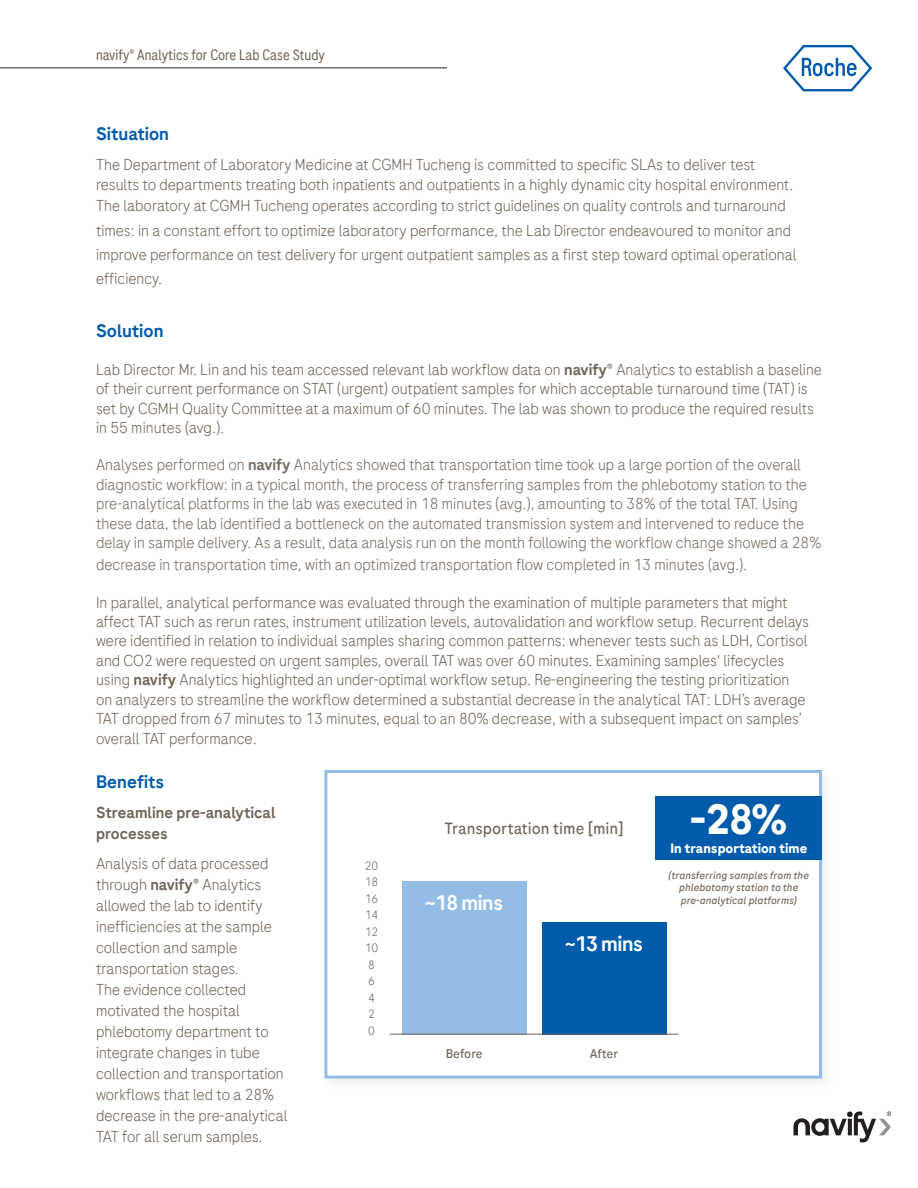
<style>
.page{position:relative;width:918px;height:1188px;background:#fff}
.page>*{position:absolute;margin:0;border:0;box-sizing:border-box;transform-origin:0 0}
.t1{font:700 42px "Roche Sans";color:#fff}
.t2{font:500 21px "Roche Sans";letter-spacing:-.025em;color:#fff}
.t3{font:500 18px "Roche Sans";color:#015bab}
.t4{font:16.2px "Roche Sans";color:#716559}
.t5{font:300 15.75px/21px "Roche Sans";color:#716559}
.t6{font:300 15.75px/19.5px "Roche Sans";color:#776c62}
.t7{font:500 15.75px/21px "Roche Sans";color:#716559}
.t8{font:15px "Roche Sans Condensed";color:#716559}
.t9{font:700 13.5px "Roche Sans";color:#fff}
.t10{font:12.6px "Roche Sans";color:#716559}
.t11{font:300 12px/16.5px "Roche Sans";color:#716559}
.t12{font:italic 10.5px/12.6px "Roche Sans";color:#716559;text-align:center}
.s1{font-weight:500}
</style>
<div class="page">
<svg style="left:783px;top:45px;width:89px;height:46px"></svg>
<hr style="left:0;top:68px;width:447px;height:1px;background:#231f20">
<svg style="left:794px;top:1111px;width:97px;height:32px"></svg>
<div style="left:322px;top:767px;width:513px;height:324px;background:#fafaf9"></div>
<div style="left:324px;top:770px;width:498px;height:309px;background:#fff;border:3px solid #93bde5"></div>
<div style="left:402px;top:882px;width:125px;height:153px;background:#93bde5"></div>
<div style="left:542px;top:923px;width:125px;height:112px;background:#015bab"></div>
<hr style="left:390px;top:1034px;width:289px;height:1px;background:#716559">
<div style="left:656px;top:796px;width:166px;height:64px;background:#015bab"></div>
<p class="t8" style="left:96px;top:45px;width:230px">navify® Analytics for Core Lab Case Study</p>
<p class="t3" style="left:96px;top:122px;width:75px">Situation</p>
<p class="t5" style="left:96px;top:153px;width:699px">The Department of Laboratory Medicine at CGMH Tucheng is committed to specific SLAs to deliver test results to departments treating both inpatients and outpatients in a highly dynamic city hospital environment.<br>The laboratory at CGMH Tucheng operates according to strict guidelines on quality controls and turnaround</p>
<p class="t5" style="left:96px;top:218px;width:702px;line-height:24.2px">times: in a constant effort to optimize laboratory performance, the Lab Director endeavoured to monitor and improve performance on test delivery for urgent outpatient samples as a first step toward optimal operational efficiency.</p>
<p class="t3" style="left:96px;top:320px;width:69px">Solution</p>
<p class="t5" style="left:96px;top:359px;width:728px;line-height:19.5px">Lab Director Mr. Lin and his team accessed relevant lab workflow data on <span class="s1">navify®</span> Analytics to establish a baseline of their current performance on STAT (urgent) outpatient samples for which acceptable turnaround time (TAT) is set by CGMH Quality Committee at a maximum of 60 minutes. The lab was shown to produce the required results in 55 minutes (avg.).</p>
<p class="t6" style="left:96px;top:455px;width:727px">Analyses performed on <span class="s1">navify</span> Analytics showed that transportation time took up a large portion of the overall diagnostic workflow: in a typical month, the process of transferring samples from the phlebotomy station to the pre-analytical platforms in the lab was executed in 18 minutes (avg.), amounting to 38% of the total TAT. Using these data, the lab identified a bottleneck on the automated transmission system and intervened to reduce the delay in sample delivery. As a result, data analysis run on the month following the workflow change showed a 28%</p>
<p class="t6" style="left:96px;top:554px;width:653px">decrease in transportation time, with an optimized transportation flow completed in 13 minutes (avg.).</p>
<p class="t5" style="left:96px;top:592px;width:714px;line-height:19.5px">In parallel, analytical performance was evaluated through the examination of multiple parameters that might affect TAT such as rerun rates, instrument utilization levels, autovalidation and workflow setup. Recurrent delays were identified in relation to individual samples sharing common patterns: whenever tests such as LDH, Cortisol and CO2 were requested on urgent samples, overall TAT was over 60 minutes. Examining samples' lifecycles using <span class="s1">navify</span> Analytics highlighted an under-optimal workflow setup. Re-engineering the testing prioritization on analyzers to streamline the workflow determined a substantial decrease in the analytical TAT: LDH’s average TAT dropped from 67 minutes to 13 minutes, equal to an 80% decrease, with a subsequent impact on samples’ overall TAT performance.</p>
<p class="t3" style="left:96px;top:771px;width:70px">Benefits</p>
<p class="t7" style="left:96px;top:802px;width:181px">Streamline pre-analytical processes</p>
<p class="t5" style="left:96px;top:853px;width:193px">Analysis of data processed through <span class="s1">navify®</span> Analytics allowed the lab to identify inefficiencies at the sample collection and sample transportation stages.<br>The evidence collected motivated the hospital phlebotomy department to integrate changes in tube collection and transportation workflows that led to a 28% decrease in the pre-analytical<br>TAT for all serum samples.</p>
<p class="t11" style="left:365px;top:857px;width:15px">20<br>18<br>16<br>14<br>12<br>10<br>8<br>6<br>4<br>2<br>0</p>
<h1 class="t1" style="left:690px;top:793px;width:99px">-28%</h1>
<p class="t9" style="left:670px;top:840px;width:139px">In transportation time</p>
<p class="t4" style="left:445px;top:818px;width:181px">Transportation time [min]</p>
<p class="t12" style="left:669px;top:869px;width:142px">(transferring samples from the phlebotomy station to the pre-analytical platforms)</p>
<h2 class="t2" style="left:425px;top:890px;width:79px">~18 mins</h2>
<h2 class="t2" style="left:565px;top:931px;width:79px">~13 mins</h2>
<p class="t10" style="left:446px;top:1046px;width:39px">Before</p>
<p class="t10" style="left:590px;top:1046px;width:30px">After</p>
</div>
